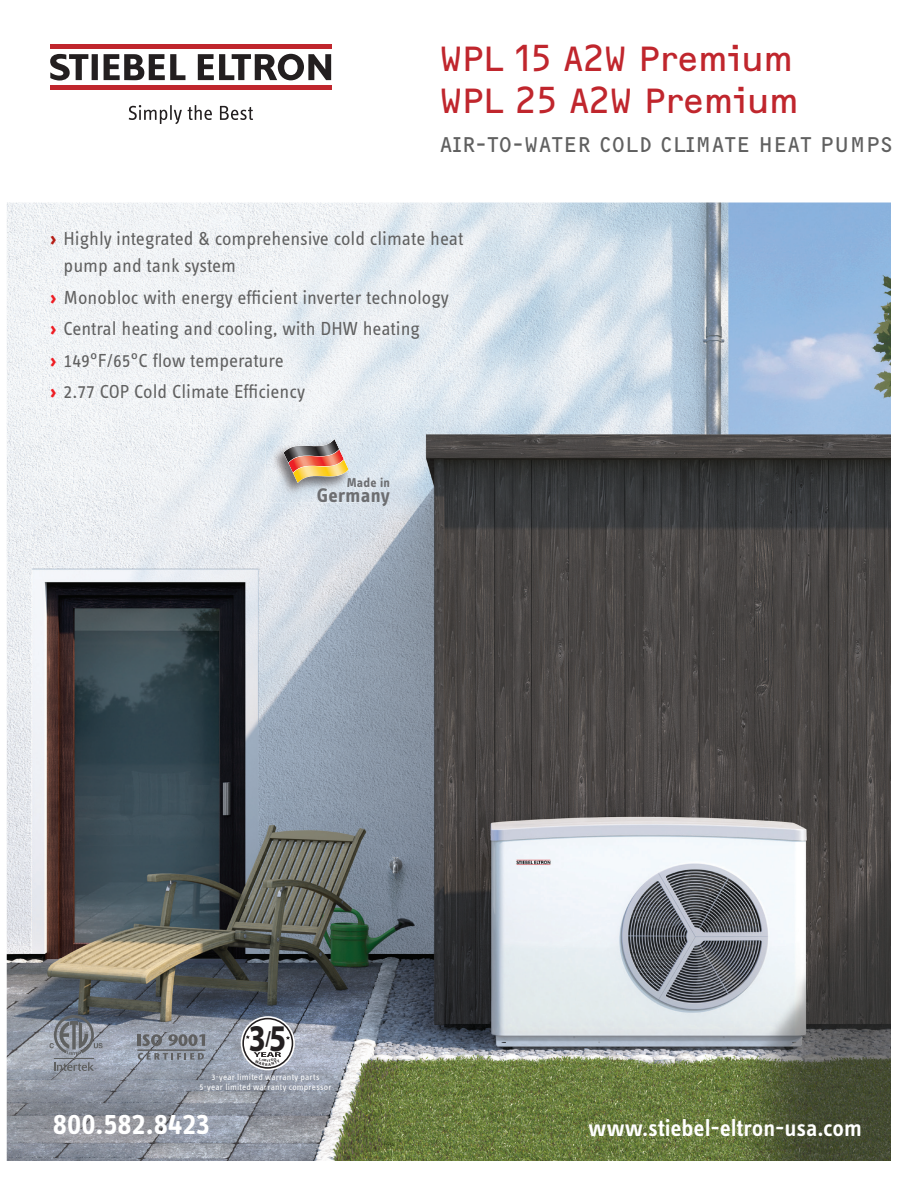
<style>
.page{position:relative;width:918px;height:1188px;background:#fff}
.page>*{position:absolute;margin:0;border:0;box-sizing:border-box;transform-origin:0 0}
.t1{font:700 37.8px "Myriad Pro";color:#231f20;scale:.82 1}
.t2{font:36px/42px "F2 FOCR Bczyk Com";color:#c0262d}
.t3{font:600 31.5px "STE Info Text";color:#fff}
.t4{font:600 24px "STE Info Text";color:#fff}
.t5{font:21.9px "F2 FOCR Bczyk Com";letter-spacing:.05em;color:#606060}
.t6{font:700 20.25px "STE Info Text";letter-spacing:.015em;color:#6d6e71}
.t7{font:19.5px/31.5px "STE Info Text";color:#606060}
.t8{font:700 13.35px "STE Info Text";letter-spacing:.015em;color:#6d6e71}
.t9{font:9px/9.8px "STE Info Text";letter-spacing:.02em;color:#fff;text-align:center}
.t10{font:700 3.3px "Myriad Pro";color:#231f20;scale:1.18 1}
.s1{font-weight:700;color:#b41d15}
.s2{font-weight:700;color:#ee1d23}
.s3{font-size:21.75px}
</style>
<div class="page">
<img style="left:7px;top:202px;width:884px;height:959px">
<hr style="left:50px;top:45px;width:281px;height:4px;background:#c0262d">
<div style="left:50px;top:85px;width:281px;height:5px;background:#c0262d"></div>
<svg style="left:104px;top:54px;width:81px;height:26px"></svg>
<div style="left:92px;top:54px;width:6px;height:26px;background:#231f20"></div>
<svg style="left:198px;top:54px;width:133px;height:26px"></svg>
<svg style="left:50px;top:54px;width:38px;height:27px"></svg>
<svg style="left:129px;top:105px;width:53px;height:19px"></svg>
<svg style="left:188px;top:105px;width:24px;height:15px"></svg>
<svg style="left:220px;top:106px;width:33px;height:14px"></svg>
<hr style="left:137px;top:1034px;width:4px;height:12px;background:#606060">
<svg style="left:142px;top:1034px;width:20px;height:12px"></svg>
<svg style="left:168px;top:1034px;width:37px;height:12px"></svg>
<svg style="left:138px;top:1053px;width:66px;height:7px"></svg>
<hr style="left:137px;top:1050px;width:68px;height:1px;background:#606060">
<svg style="left:54px;top:1062px;width:40px;height:9px"></svg>
<hr style="left:54px;top:1058px;width:40px;height:1px;background:#606161">
<svg style="left:50px;top:1015px;width:53px;height:40px;background:#818690"></svg>
<svg style="left:242px;top:1017px;width:52px;height:53px"></svg>
<div style="left:241px;top:1016px;width:54px;height:54px;border:2px solid #fff;border-radius:50%"></div>
<div style="left:246px;top:1022px;width:44px;height:43px;background:#fff;border-radius:50%"></div>
<div style="left:244px;top:1019px;width:48px;height:48px;border:4px solid #fff;border-radius:50%"></div>
<svg style="left:286px;top:1036px;width:4px;height:4px"></svg>
<svg style="left:246px;top:1035px;width:4px;height:4px"></svg>
<img style="left:266px;top:434px;width:90px;height:69px">
<img style="left:284px;top:439px;width:55px;height:24px">
<img style="left:288px;top:449px;width:56px;height:24px">
<img style="left:288px;top:449px;width:51px;height:14px">
<img style="left:293px;top:459px;width:56px;height:24px">
<img style="left:293px;top:459px;width:51px;height:1px">
<img style="left:293px;top:460px;width:51px;height:13px">
<svg style="left:254px;top:1052px;width:27px;height:14px"></svg>
<h2 class="t2" style="left:440px;top:40px;width:361px">WPL 15 A2W Premium<br>WPL 25 A2W Premium</h2>
<p class="t5" style="left:440px;top:136px;width:454px">AIR-TO-WATER COLD CLIMATE HEAT PUMPS</p>
<p class="t7" style="left:64px;top:227px;width:401px;line-height:27px;text-indent:-13px"><span class="s1">›</span> Highly integrated &amp; comprehensive cold climate heat pump and tank system</p>
<p class="t7" style="left:50px;top:283px;width:400px"><span class="s2">›</span> Monobloc with energy efficient inverter technology <span class="s2">›</span> Central heating and cooling, with DHW heating<br><span class="s2">›</span> 149°F/65°C flow temperature<br><span class="s2">›</span> 2.77 COP Cold Climate Efficiency</p>
<p class="t8" style="left:347px;top:477px;width:45px">Made in</p>
<p class="t6" style="left:317px;top:487px;width:74px">Germany</p>
<h1 class="t1" style="left:249px;top:1016px;width:47px">3<span class="s3">/</span>5</h1>
<p class="t10" style="left:267px;top:1059px;width:2px">I</p>
<p class="t9" style="left:199px;top:1073px;width:134px">3-year limited warranty parts<br>5-year limited warranty compressor</p>
<h3 class="t3" style="left:53px;top:1112px;width:159px">800.582.8423</h3>
<p class="t4" style="left:588px;top:1119px;width:275px">www.stiebel-eltron-usa.com</p>
</div>
